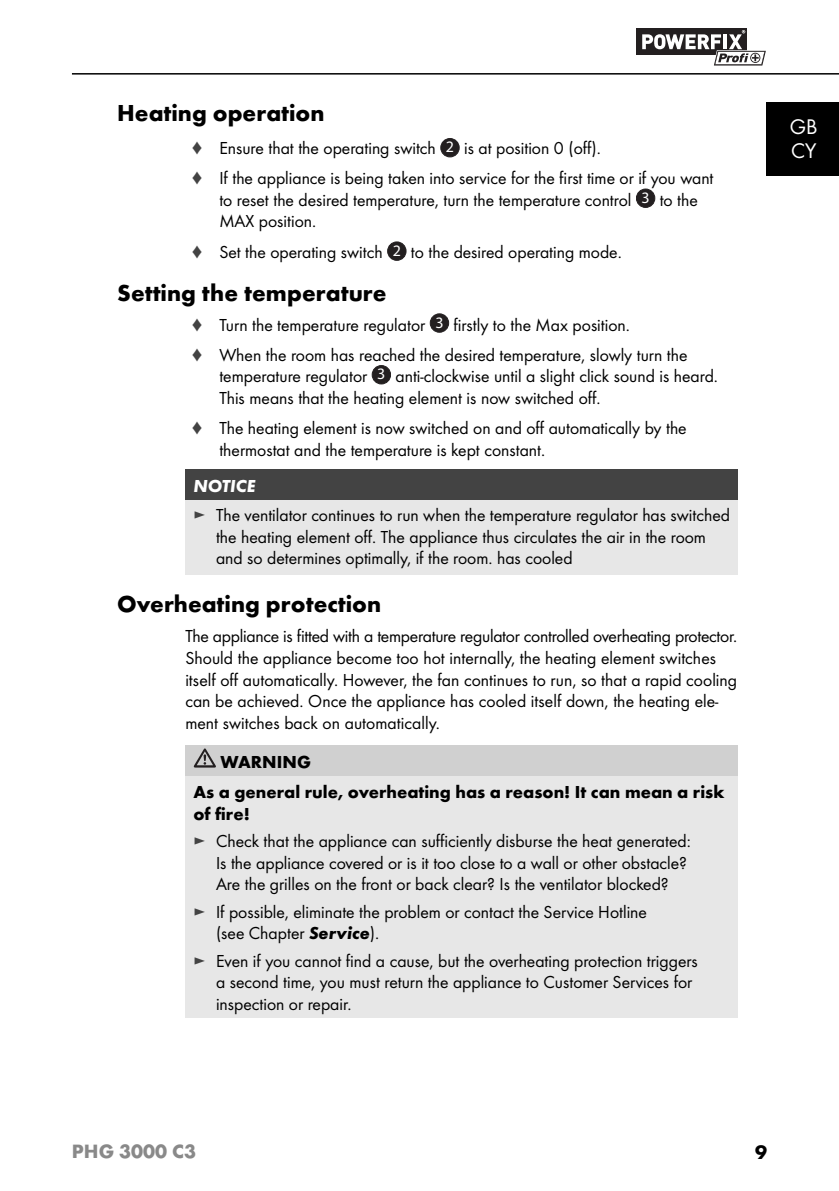
<style>
.page{position:relative;width:839px;height:1191px;background:#fff}
.page>*{position:absolute;margin:0;border:0;box-sizing:border-box;transform-origin:0 0}
.t1{font:700 24px "Futura";color:#000}
.t2{font:22px/24px "Futura Boo";color:#fff}
.t3{font:700 20px "Futura";color:#898989}
.t4{font:700 20px "Futura";color:#000}
.t5{font:18px/21.6px "Futura Boo";color:#000}
.t6{font:700 18px/30.2px "Futura";color:#000}
.t7{font:italic 700 18px "Futura";color:#fff}
.s1{color:#434343}
.s2{font-family:"Myriad";font-size:16px;color:#fff}
.s3{font-family:"Futura";font-weight:700;font-style:italic}
</style>
<div class="page">
<hr style="left:72px;top:73px;width:767px;height:2px;background:#000">
<svg style="left:636px;top:28px;width:130px;height:38px"></svg>
<div style="left:767px;top:102px;width:72px;height:74px;background:#000"></div>
<div style="left:441px;top:138px;width:18px;height:19px;background:#231f20;border-radius:50%"></div>
<div style="left:440px;top:138px;width:20px;height:19px;border:1px solid #231f20;border-radius:50%"></div>
<div style="left:636px;top:189px;width:19px;height:18px;background:#231f20;border-radius:50%"></div>
<div style="left:636px;top:189px;width:19px;height:19px;border:1px solid #231f20;border-radius:50%"></div>
<div style="left:388px;top:242px;width:18px;height:18px;background:#231f20;border-radius:50%"></div>
<div style="left:387px;top:241px;width:19px;height:20px;border:1px solid #231f20;border-radius:50%"></div>
<div style="left:430px;top:314px;width:19px;height:18px;background:#231f20;border-radius:50%"></div>
<div style="left:430px;top:313px;width:19px;height:20px;border:1px solid #231f20;border-radius:50%"></div>
<div style="left:372px;top:365px;width:19px;height:19px;background:#231f20;border-radius:50%"></div>
<div style="left:372px;top:365px;width:19px;height:19px;border:1px solid #231f20;border-radius:50%"></div>
<div style="left:185px;top:469px;width:553px;height:30px;background:#434343"></div>
<div style="left:185px;top:499px;width:553px;height:75px;background:#e7e7e7"></div>
<div style="left:185px;top:745px;width:553px;height:31px;background:#d0d0d0"></div>
<div style="left:185px;top:776px;width:553px;height:242px;background:#e7e7e7"></div>
<svg style="left:194px;top:748px;width:22px;height:19px"></svg>
<h1 class="t1" style="left:117px;top:104px;width:209px">Heating operation</h1>
<p class="t5" style="left:191px;top:134px;width:524px;line-height:30.2px"><span class="s1">♦</span> Ensure that the operating switch <span class="s2">2</span> is at position 0 (off).<br><span class="s1">♦</span> If the appliance is being taken into service for the first time or if you want</p>
<p class="t5" style="left:219px;top:190px;width:480px">to reset the desired temperature, turn the temperature control <sup>3</sup> to the<br>MAX position.</p>
<p class="t5" style="left:191px;top:242px;width:432px"><span class="s1">♦</span> Set the operating switch <span class="s2">2</span> to the desired operating mode.</p>
<h1 class="t1" style="left:117px;top:283px;width:271px">Setting the temperature</h1>
<p class="t5" style="left:191px;top:310px;width:498px;line-height:30.2px"><span class="s1">♦</span> Turn the temperature regulator <sup>3</sup> firstly to the Max position.<br><span class="s1">♦</span> When the room has reached the desired temperature, slowly turn the</p>
<p class="t5" style="left:219px;top:366px;width:500px">temperature regulator <sup>3</sup> anti-clockwise until a slight click sound is heard.<br>This means that the heating element is now switched off.</p>
<p class="t5" style="left:219px;top:418px;width:469px;text-indent:-28px"><span class="s1">♦</span> The heating element is now switched on and off automatically by the thermostat and the temperature is kept constant.</p>
<p class="t7" style="left:193px;top:479px;width:64px">NOTICE</p>
<p class="t5" style="left:216px;top:505px;width:516px;text-indent:-23px"><span class="s1">►</span> The ventilator continues to run when the temperature regulator has switched the heating element off. The appliance thus circulates the air in the room and so determines optimally, if the room. has cooled</p>
<h1 class="t1" style="left:117px;top:595px;width:265px">Overheating protection</h1>
<p class="t5" style="left:185px;top:626px;width:553px">The appliance is fitted with a temperature regulator controlled overheating protector.<br>Should the appliance become too hot internally, the heating element switches itself off automatically. However, the fan continues to run, so that a rapid cooling can be achieved. Once the appliance has cooled itself down, the heating ele&shy;ment switches back on automatically.</p>
<p class="t6" style="left:193px;top:748px;width:533px;text-indent:27px">WARNING<br>As a general rule, overheating has a reason! It can mean a risk</p>
<p class="t6" style="left:193px;top:800px;width:58px">of fire!</p>
<p class="t5" style="left:216px;top:831px;width:476px;text-indent:-23px"><span class="s1">►</span> Check that the appliance can sufficiently disburse the heat generated:<br>Is the appliance covered or is it too close to a wall or other obstacle?<br>Are the grilles on the front or back clear? Is the ventilator blocked?</p>
<p class="t5" style="left:216px;top:902px;width:432px;text-indent:-23px"><span class="s1">►</span> If possible, eliminate the problem or contact the Service Hotline (see Chapter <span class="s3">Service</span>).</p>
<p class="t5" style="left:216px;top:951px;width:483px;text-indent:-23px"><span class="s1">►</span> Even if you cannot find a cause, but the overheating protection triggers a second time, you must return the appliance to Customer Services for inspection or repair.</p>
<p class="t2" style="left:790px;top:116px;width:29px">GB<br>CY</p>
<p class="t3" style="left:72px;top:1143px;width:126px">PHG 3000 C3</p>
<p class="t4" style="left:755px;top:1144px;width:13px">9</p>
</div>
